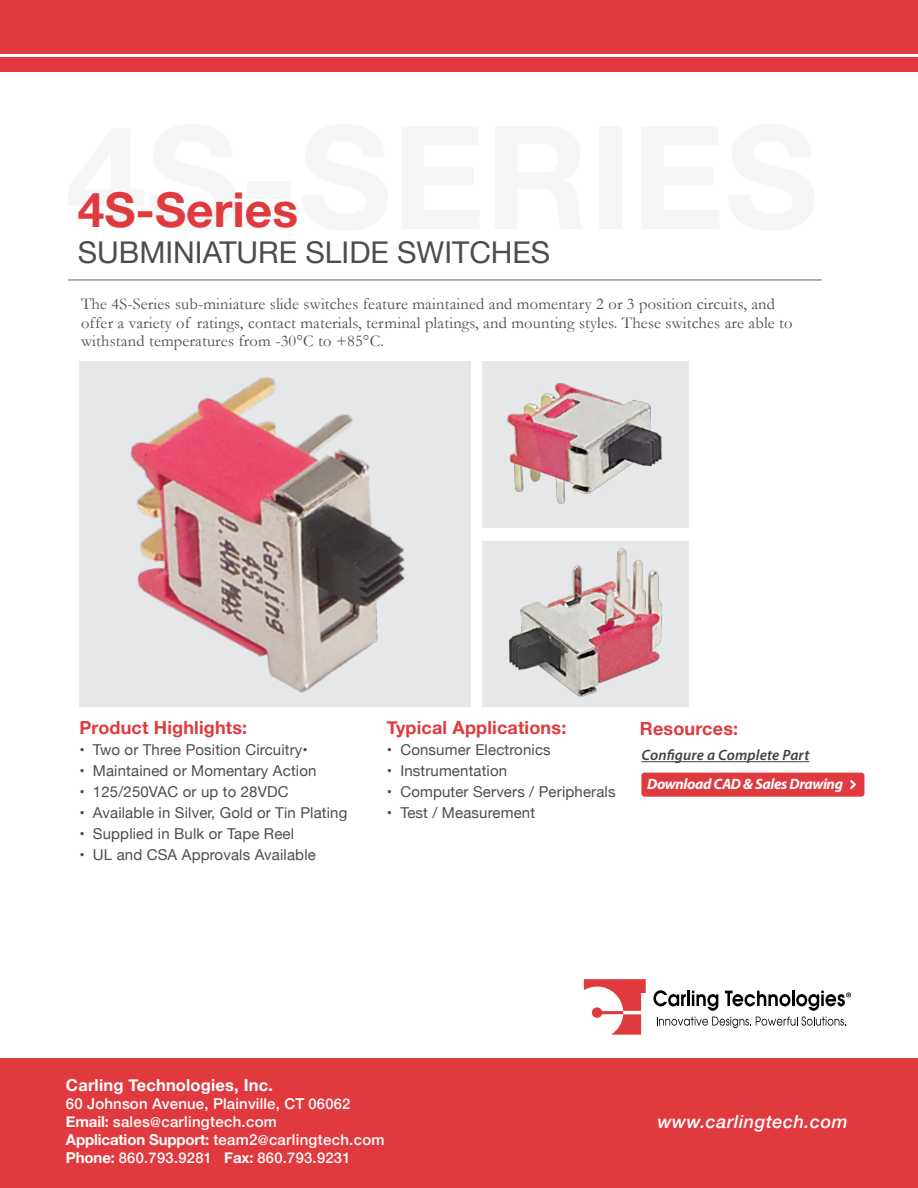
<style>
.page{position:relative;width:918px;height:1188px;background:#fff}
.page>*{position:absolute;margin:0;border:0;box-sizing:border-box;transform-origin:0 0}
.t1{font:700 48px "Helvetica Neue";color:#e03a3e}
.t2{font:30px "Helvetica Neue";color:#4d4d4f}
.t3{font:700 18px "Helvetica Neue";letter-spacing:.01em;color:#e03a3e}
.t4{font:italic 500 18px "Helvetica Neue";letter-spacing:.03em;color:#fff}
.t5{font:16.5px/18.8px "Garamond";letter-spacing:.01em;color:#4d4d4f}
.t6{font:700 16.5px "Helvetica Neue";letter-spacing:.01em;color:#fff}
.t7{font:15px "Helvetica Neue";letter-spacing:.01em;color:#4d4d4f}
.t8{font:500 15px/18px "Helvetica Neue";letter-spacing:.02em;color:#fff}
.t9{font:italic 700 15px "Myriad Pro";letter-spacing:-.025em;color:#fff}
.t10{font:italic 600 15px "Myriad Pro";letter-spacing:.01em;color:#414042}
.t11{font:500 14.7px "Helvetica Neue";letter-spacing:.02em;color:#fff}
.s1{font-size:14.7px}
.s2{font-weight:700}
.s3{font-size:13.5px}
.s4{font-weight:700;font-size:15px}
</style>
<div class="page">
<div style="left:0;top:57px;width:918px;height:15px;background:#e13a3e"></div>
<div style="left:0;top:0;width:918px;height:54px;background:#e13a3e"></div>
<div style="left:0;top:1058px;width:918px;height:130px;background:#e13a3e"></div>
<svg style="left:584px;top:979px;width:62px;height:56px"></svg>
<svg style="left:653px;top:990px;width:198px;height:38px"></svg>
<div style="left:79px;top:361px;width:392px;height:346px;background:#e6e7e8"></div>
<div style="left:482px;top:361px;width:207px;height:166px;background:#e6e7e8"></div>
<div style="left:482px;top:542px;width:207px;height:165px;background:#e6e7e8"></div>
<img style="left:130px;top:377px;width:275px;height:316px">
<img style="left:507px;top:383px;width:155px;height:121px">
<img style="left:510px;top:548px;width:152px;height:149px">
<hr style="left:68px;top:279px;width:754px;height:2px;background:#939598">
<div style="left:642px;top:773px;width:222px;height:23px;background:#e03a3e;border-radius:3px"></div>
<div style="left:641px;top:773px;width:223px;height:24px;border:2px solid #e03a3e;border-radius:3px"></div>
<hr style="left:641px;top:761px;width:168px;height:1px;background:#414042">
<svg style="left:850px;top:780px;width:6px;height:9px"></svg>
<h1 class="t1" style="left:78px;top:172px;width:222px">4S-Series</h1>
<h2 class="t2" style="left:78px;top:230px;width:474px">SUBMINIATURE SLIDE SWITCHES</h2>
<p class="t5" style="left:81px;top:294px;width:713px">The 4S-Series sub-miniature slide switches feature maintained and momentary 2 or 3 position circuits, and offer a variety of ratings, contact materials, terminal platings, and mounting styles. These switches are able to withstand temperatures from -30°C to +85°C.</p>
<p class="t3" style="left:79px;top:714px;width:169px">Product Highlights:</p>
<p class="t7" style="left:79px;top:739px;width:230px">• Two or Three Position Circuitry•</p>
<p class="t7" style="left:79px;top:760px;width:239px">• Maintained or Momentary Action</p>
<p class="t7" style="left:79px;top:781px;width:211px">• 125/250VAC or up to 28VDC</p>
<p class="t7" style="left:79px;top:802px;width:269px">• Available in Silver, Gold or Tin Plating</p>
<p class="t7" style="left:79px;top:823px;width:216px">• Supplied in Bulk or Tape Reel</p>
<p class="t7" style="left:79px;top:844px;width:238px">• UL and CSA Approvals Available</p>
<p class="t3" style="left:387px;top:714px;width:181px">Typical Applications:</p>
<p class="t7" style="left:387px;top:739px;width:165px">• Consumer Electronics</p>
<p class="t7" style="left:387px;top:760px;width:122px">• Instrumentation</p>
<p class="t7" style="left:387px;top:781px;width:230px">• Computer Servers / Peripherals</p>
<p class="t7" style="left:387px;top:802px;width:150px">• Test / Measurement</p>
<p class="t3" style="left:640px;top:714px;width:100px">Resources:</p>
<p class="t10" style="left:641px;top:746px;width:169px">Configure a Complete Part</p>
<p class="t9" style="left:647px;top:775px;width:197px">Download CAD &amp; Sales Drawing</p>
<p class="t6" style="left:66px;top:1072px;width:208px">Carling Technologies, Inc.</p>
<p class="t8" style="left:66px;top:1093px;width:320px">60 Johnson Avenue, Plainville, CT <span class="s1">06062<br></span><span class="s2">Email:</span> sales<span class="s3">@</span>carlingtech.com<br><span class="s2">Application Support:</span> team2<span class="s3">@</span>carlingtech.com</p>
<p class="t11" style="left:66px;top:1146px;width:286px"><span class="s4">Phone:</span> 860.793.9281 <span class="s4">Fax:</span> 860.793.9231</p>
<p class="t4" style="left:658px;top:1106px;width:192px">www.carlingtech.com</p>
</div>
